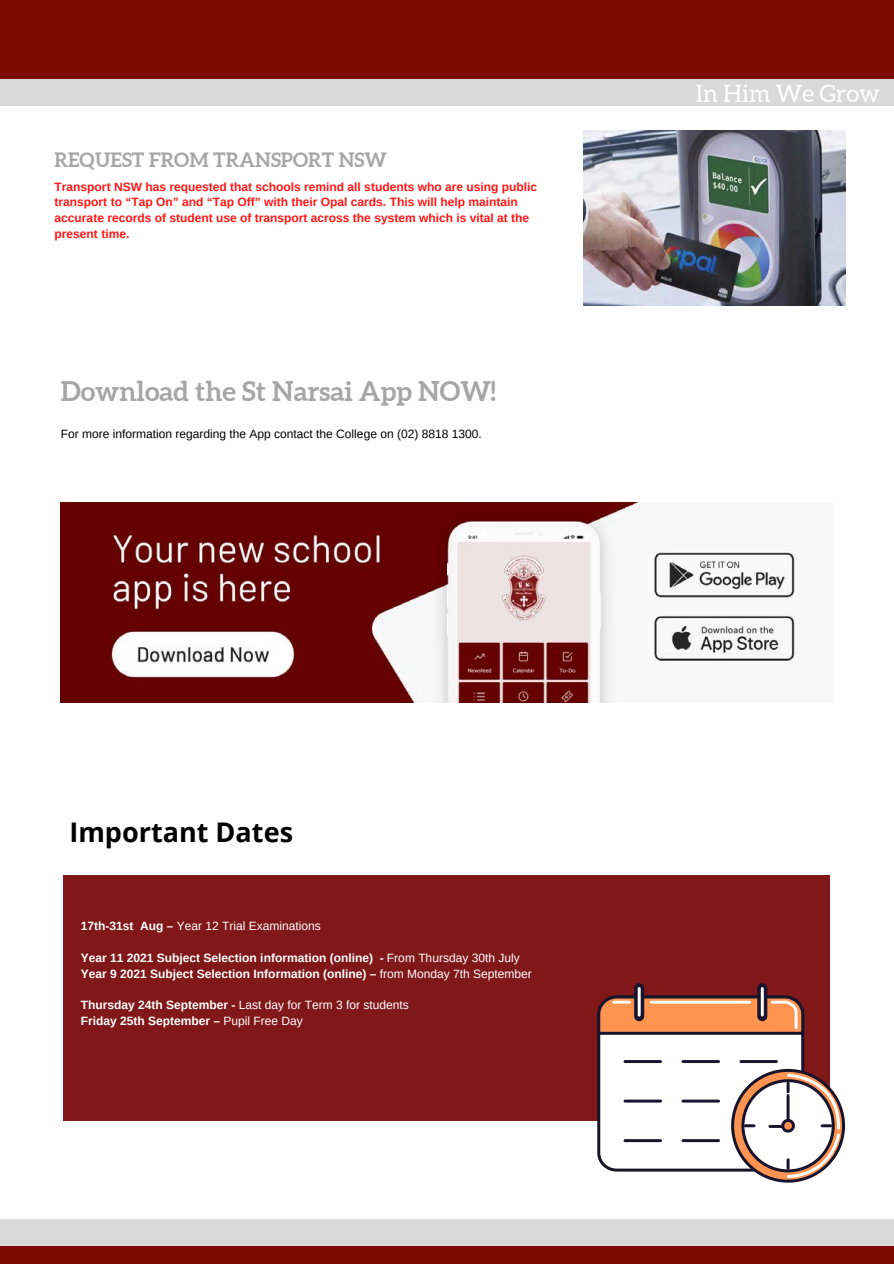
<style>
.page{position:relative;width:894px;height:1264px;background:#fff}
.page>*{position:absolute;margin:0;border:0;box-sizing:border-box;transform-origin:0 0}
.t1{font:700 27px "Aleo";color:#a6a6a6}
.t2{font:700 27px "Open Sans";color:#000}
.t3{font:24px "Aleo";color:#fff}
.t4{font:700 19.8px "Aleo";color:#a6a6a6}
.t5{font:700 12px/15.8px "Arimo";color:#ff1616}
.t6{font:700 12px/15.8px "Arimo";color:#fff}
.t7{font:12px "Arimo";color:#000}
.t8{font:12px "Arimo";color:#fff}
.s1{font-weight:700}
.s2{font-weight:400}
</style>
<div class="page">
<div style="left:0;top:0;width:893px;height:1263px;background:#7d0a03"></div>
<div style="left:0;top:93px;width:893px;height:1139px;background:#fff"></div>
<div style="left:0;top:1219px;width:893px;height:27px;background:#d9d9d9"></div>
<div style="left:0;top:79px;width:893px;height:27px;background:#d9d9d9"></div>
<div style="left:64px;top:874px;width:765px;height:246px;background:#801718"></div>
<div style="left:598px;top:997px;width:204px;height:173px;background:#fff;border-radius:18px"></div>
<div style="left:597px;top:995px;width:207px;height:176px;border:3px solid #17142b;border-radius:18px"></div>
<svg style="left:634px;top:983px;width:10px;height:38px"></svg>
<svg style="left:757px;top:983px;width:10px;height:38px"></svg>
<hr style="left:624px;top:1060px;width:36px;height:3px;background:#17142b">
<hr style="left:624px;top:1099px;width:36px;height:3px;background:#17142b">
<hr style="left:624px;top:1139px;width:36px;height:3px;background:#17142b">
<hr style="left:682px;top:1060px;width:36px;height:3px;background:#17142b">
<hr style="left:682px;top:1099px;width:36px;height:3px;background:#17142b">
<hr style="left:682px;top:1139px;width:36px;height:3px;background:#17142b">
<hr style="left:740px;top:1060px;width:36px;height:3px;background:#17142b">
<svg style="left:729px;top:1067px;width:116px;height:115px"></svg>
<svg style="left:597px;top:994px;width:208px;height:42px;background:#c87a51"></svg>
<hr style="left:651px;top:1000px;width:98px;height:3px;background:#fff">
<hr style="left:760px;top:988px;width:3px;height:27px;background:#fff">
<hr style="left:637px;top:988px;width:3px;height:27px;background:#fff">
<hr style="left:613px;top:1000px;width:16px;height:3px;background:#fff">
<img style="left:583px;top:130px;width:262px;height:175px">
<img style="left:61px;top:502px;width:737px;height:200px">
<h3 class="t4" style="left:55px;top:148px;width:334px">REQUEST FROM TRANSPORT NSW</h3>
<p class="t5" style="left:55px;top:179px;width:484px">Transport NSW has requested that schools remind all students who are using public transport to “Tap On” and “Tap Off” with their Opal cards. This will help maintain accurate records of student use of transport across the system which is vital at the present time.</p>
<h1 class="t1" style="left:61px;top:375px;width:436px">Download the St Narsai App NOW!</h1>
<p class="t7" style="left:61px;top:427px;width:422px">For more information regarding the App contact the College on (02) 8818 1300.</p>
<h1 class="t2" style="left:69px;top:812px;width:225px">Important Dates</h1>
<p class="t8" style="left:81px;top:919px;width:241px"><span class="s1">17th-31st Aug –</span> Year 12 Trial Examinations</p>
<p class="t6" style="left:81px;top:950px;width:452px">Year 11 2021 Subject Selection information (online) - <span class="s2">From Thursday 30th July<br></span>Year 9 2021 Subject Selection Information (online) – <span class="s2">from Monday 7th September</span></p>
<p class="t6" style="left:81px;top:997px;width:329px">Thursday 24th September - <span class="s2">Last day for Term 3 for students<br></span>Friday 25th September – <span class="s2">Pupil Free Day</span></p>
<h2 class="t3" style="left:695px;top:80px;width:185px">In Him We Grow</h2>
</div>
